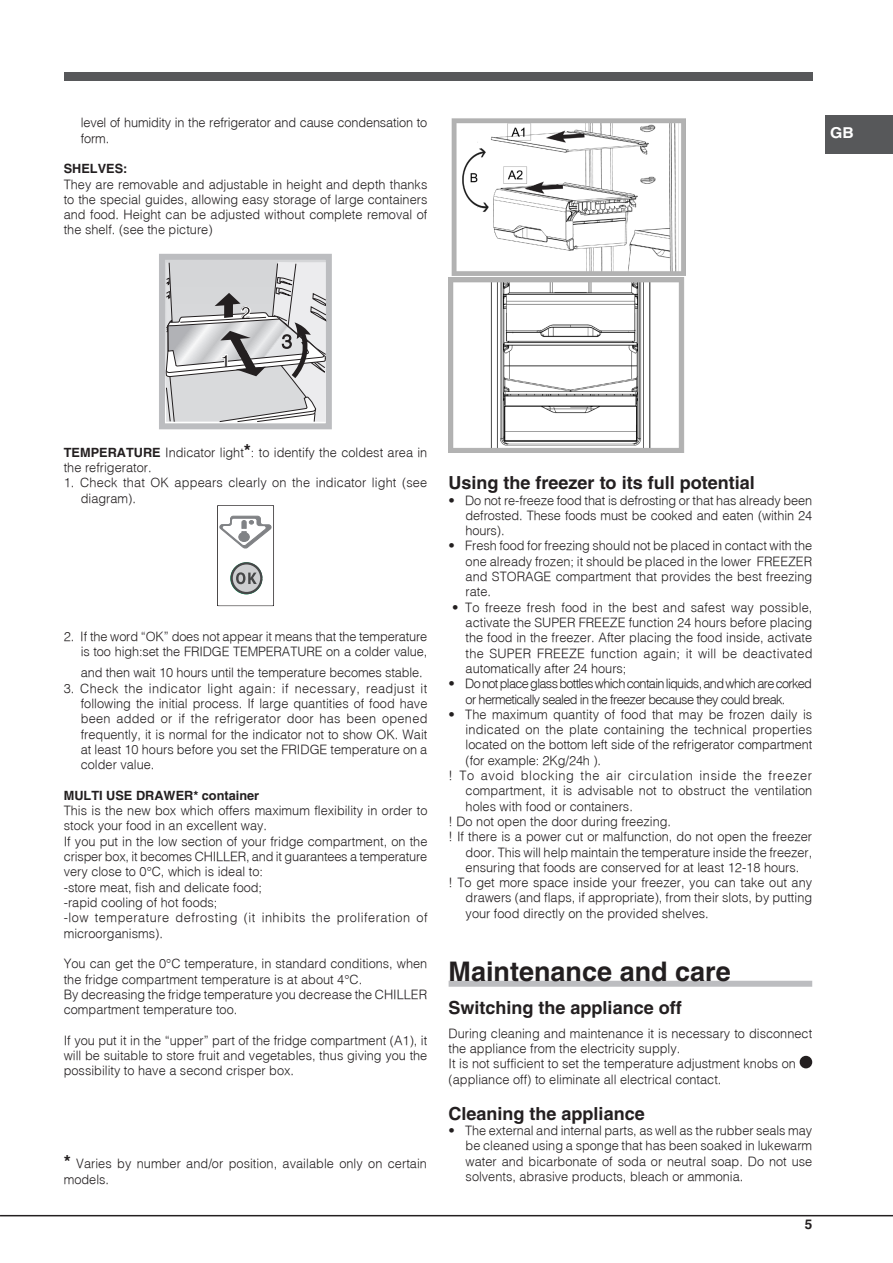
<style>
.page{position:relative;width:893px;height:1263px;background:#fff}
.page>*{position:absolute;margin:0;border:0;box-sizing:border-box;transform-origin:0 0}
.HEAD_1_NEWa{font:700 27px "Helvetica";color:#231f20}
.t1{font:700 18.15px "Helvetica";color:#231f20}
.HEAD_2{font:700 18px "Helvetica";color:#231f20}
.t2{font:700 15px "Helvetica";color:#fff;scale:1.05 1}
.t3{font:700 13.5px "Helvetica";color:#231f20}
.BODY_TEXT_bullet_lis{font:300 12.75px/15.3px "Helvetica";color:#231f20;text-align:justify}
.BODY_TEXT{font:300 12.75px/15.3px "Helvetica";color:#231f20}
.BODY_TEXT_bullet_lis-2{font:300 12.75px/15.3px "Helvetica";letter-spacing:-.055em;color:#231f20}
.BODY_TEXT-2{font:300 12.75px/15.3px "Helvetica";letter-spacing:.04em;color:#231f20}
.BODY_TEXT-3{font:700 12.75px "Helvetica";color:#231f20}
.s1{font-weight:700}
.s2{font-weight:700;font-size:18px}
</style>
<div class="page">
<div style="left:825px;top:115px;width:68px;height:38px;background:#57585a"></div>
<hr style="left:0;top:1215px;width:893px;height:1px;background:#231f20">
<div style="left:64px;top:72px;width:748px;height:8px;background:#57585a"></div>
<div style="left:159px;top:254px;width:173px;height:175px;border:6px solid #bcbdc0"></div>
<svg style="left:165px;top:262px;width:161px;height:160px;background:#c9cacb"></svg>
<svg style="left:217px;top:505px;width:57px;height:101px"></svg>
<div style="left:449px;top:981px;width:363px;height:6px;background:#bcbdc0"></div>
<img style="left:451px;top:118px;width:234px;height:157px">
<img style="left:449px;top:278px;width:236px;height:174px">
<div style="left:800px;top:1056px;width:12px;height:12px;background:#231f20;border-radius:50%"></div>
<p class="BODY_TEXT_bullet_lis" style="left:81px;top:115px;width:348px">level of humidity in the refrigerator and cause condensation to form.</p>
<p class="BODY_TEXT-3" style="left:64px;top:161px;width:65px">SHELVES:</p>
<p class="BODY_TEXT" style="left:64px;top:176px;width:365px;text-align:justify">They are removable and adjustable in height and depth thanks to the special guides, allowing easy storage of large containers and food. Height can be adjusted without complete removal of the shelf. (see the picture)</p>
<p class="t1" style="left:220px;top:350px;width:12px">1</p>
<p class="t1" style="left:241px;top:302px;width:12px">2</p>
<p class="t2" style="left:830px;top:124px;width:24px">GB</p>
<p class="BODY_TEXT" style="left:64px;top:444px;width:365px"><span class="s1">TEMPERATURE</span> Indicator light<span class="s2">*</span>: to identify the coldest area in the refrigerator.</p>
<p class="BODY_TEXT_bullet_lis" style="left:81px;top:475px;width:348px;text-indent:-17px">1. Check that OK appears clearly on the indicator light (see diagram).</p>
<p class="BODY_TEXT_bullet_lis" style="left:64px;top:628px;width:365px;text-align:right">2. If the word “OK” does not appear it means that the temperature is too high:set the FRIDGE TEMPERATURE on a colder value,</p>
<p class="BODY_TEXT_bullet_lis" style="left:81px;top:665px;width:343px">and then wait 10 hours until the temperature becomes stable.</p>
<p class="BODY_TEXT_bullet_lis" style="left:81px;top:680px;width:348px;text-indent:-17px">3. Check the indicator light again: if necessary, readjust it following the initial process. If large quantities of food have been added or if the refrigerator door has been opened frequently, it is normal for the indicator not to show OK. Wait at least 10 hours before you set the FRIDGE temperature on a colder value.</p>
<p class="BODY_TEXT-3" style="left:64px;top:788px;width:197px">MULTI USE DRAWER* container</p>
<p class="BODY_TEXT" style="left:64px;top:803px;width:365px">This is the new box which offers maximum flexibility in order to stock your food in an excellent way.</p>
<p class="BODY_TEXT" style="left:64px;top:833px;width:365px;text-align:justify">If you put in the low section of your fridge compartment, on the crisper box, it becomes CHILLER, and it guarantees a temperature very close to 0°C, which is ideal to:</p>
<p class="BODY_TEXT" style="left:64px;top:879px;width:200px">-store meat, fish and delicate food;</p>
<p class="BODY_TEXT" style="left:64px;top:894px;width:155px">-rapid cooling of hot foods;</p>
<p class="BODY_TEXT-2" style="left:64px;top:910px;width:365px">-low temperature defrosting (it inhibits the proliferation of microorganisms).</p>
<p class="BODY_TEXT" style="left:64px;top:956px;width:365px">You can get the 0°C temperature, in standard conditions, when the fridge compartment temperature is at about 4°C.</p>
<p class="BODY_TEXT" style="left:64px;top:986px;width:365px">By decreasing the fridge temperature you decrease the CHILLER compartment temperature too.</p>
<p class="BODY_TEXT" style="left:64px;top:1032px;width:365px;text-align:justify">If you put it in the “upper” part of the fridge compartment (A1), it will be suitable to store fruit and vegetables, thus giving you the possibility to have a second crisper box.</p>
<p class="BODY_TEXT" style="left:64px;top:1156px;width:365px"><span class="s2">*</span> Varies by number and/or position, available only on certain models.</p>
<p class="HEAD_2" style="left:449px;top:472px;width:308px">Using the freezer to its full potential</p>
<p class="BODY_TEXT_bullet_lis" style="left:466px;top:492px;width:348px;text-indent:-17px">• Do not re-freeze food that is defrosting or that has already been defrosted. These foods must be cooked and eaten (within 24 hours).</p>
<p class="BODY_TEXT_bullet_lis" style="left:466px;top:538px;width:348px;text-indent:-17px">• Fresh food for freezing should not be placed in contact with the one already frozen; it should be placed in the lower FREEZER and STORAGE compartment that provides the best freezing rate.</p>
<p class="BODY_TEXT_bullet_lis" style="left:466px;top:599px;width:348px;text-indent:-13px">• To freeze fresh food in the best and safest way possible, activate the SUPER FREEZE function 24 hours before placing the food in the freezer. After placing the food inside, activate the SUPER FREEZE function again; it will be deactivated automatically after 24 hours;</p>
<p class="BODY_TEXT_bullet_lis-2" style="left:466px;top:676px;width:348px;text-indent:-17px">• Do not place glass bottles which contain liquids, and which are corked or hermetically sealed in the freezer because they could break.</p>
<p class="BODY_TEXT_bullet_lis" style="left:466px;top:706px;width:348px;text-indent:-17px">• The maximum quantity of food that may be frozen daily is indicated on the plate containing the technical properties located on the bottom left side of the refrigerator compartment (for example: 2Kg/24h ).</p>
<p class="BODY_TEXT_bullet_lis" style="left:466px;top:767px;width:348px;text-indent:-17px">! To avoid blocking the air circulation inside the freezer compartment, it is advisable not to obstruct the ventilation holes with food or containers.</p>
<p class="BODY_TEXT_bullet_lis" style="left:449px;top:813px;width:224px">! Do not open the door during freezing.</p>
<p class="BODY_TEXT_bullet_lis" style="left:466px;top:829px;width:348px;text-indent:-17px">! If there is a power cut or malfunction, do not open the freezer door. This will help maintain the temperature inside the freezer, ensuring that foods are conserved for at least 12-18 hours.</p>
<p class="BODY_TEXT_bullet_lis" style="left:466px;top:874px;width:348px;text-indent:-17px">! To get more space inside your freezer, you can take out any drawers (and flaps, if appropriate), from their slots, by putting your food directly on the provided shelves.</p>
<p class="HEAD_1_NEWa" style="left:449px;top:955px;width:284px">Maintenance and care</p>
<p class="HEAD_2" style="left:449px;top:997px;width:235px">Switching the appliance off</p>
<p class="BODY_TEXT" style="left:449px;top:1025px;width:365px">During cleaning and maintenance it is necessary to disconnect the appliance from the electricity supply.</p>
<p class="BODY_TEXT" style="left:449px;top:1056px;width:349px">It is not sufficient to set the temperature adjustment knobs on (appliance off) to eliminate all electrical contact.</p>
<p class="HEAD_2" style="left:449px;top:1102px;width:198px">Cleaning the appliance</p>
<p class="BODY_TEXT_bullet_lis" style="left:466px;top:1122px;width:348px;text-indent:-17px">• The external and internal parts, as well as the rubber seals may be cleaned using a sponge that has been soaked in lukewarm water and bicarbonate of soda or neutral soap. Do not use solvents, abrasive products, bleach or ammonia.</p>
<p class="t3" style="left:805px;top:1215px;width:9px">5</p>
</div>
